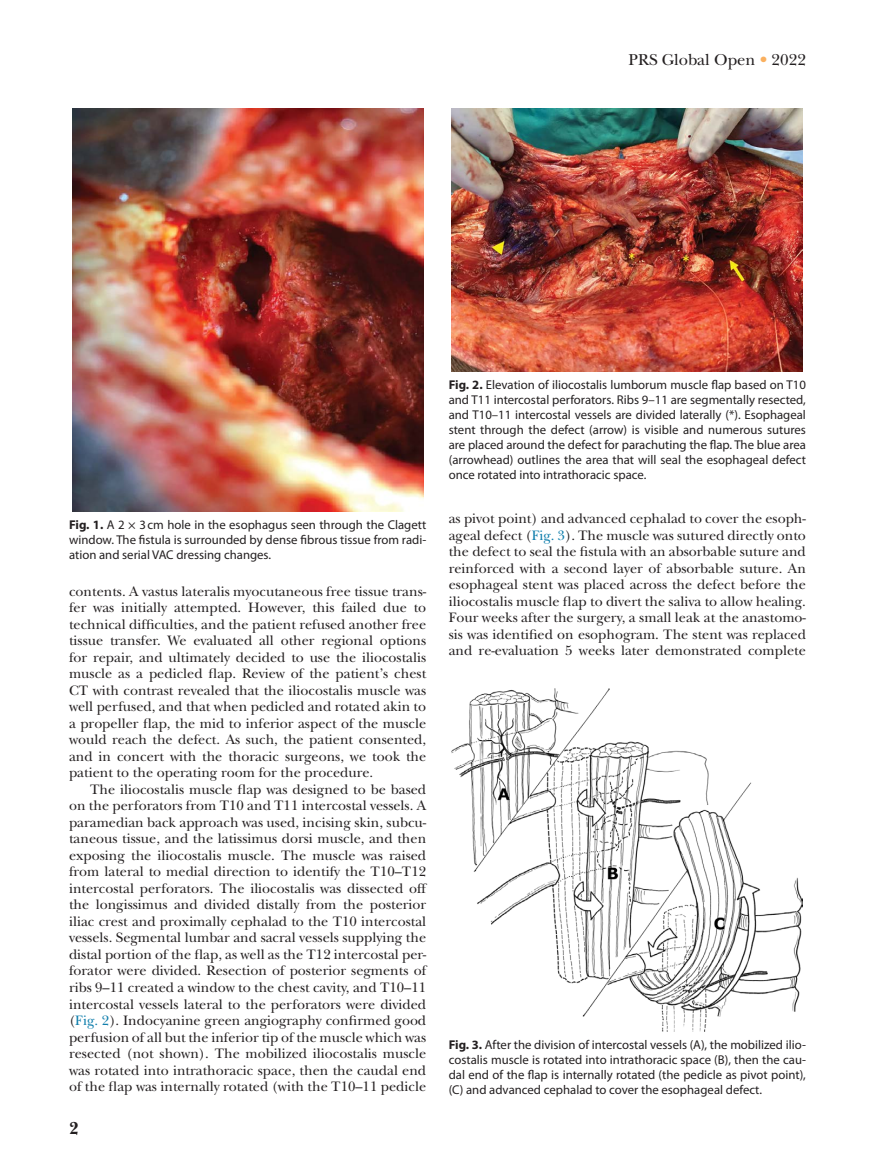
<style>
.page{position:relative;width:878px;height:1175px;background:#fff}
.page>*{position:absolute;margin:0;border:0;box-sizing:border-box;transform-origin:0 0}
.t1{font:700 18px "New Baskerville Std";color:#231f20}
.t2{font:16.5px "New Baskerville Std";color:#231f20}
.t3{font:14.25px/16.5px "New Baskerville Std";color:#231f20;text-align:justify}
.t4{font:12.75px/15px "Myriad Pro";color:#231f20;text-align:justify}
.s1{color:#fab05f}
.s2{font-weight:700}
.s3{color:#0f7eac}
</style>
<div class="page">
<img style="left:452px;top:108px;width:350px;height:263px">
<img style="left:452px;top:689px;width:351px;height:342px">
<img style="left:72px;top:108px;width:351px;height:403px">
<p class="t2" style="left:628px;top:50px;width:179px">PRS Global Open <span class="s1">•</span> 2022</p>
<p class="t4" style="left:69px;top:517px;width:359px"><span class="s2">Fig. 1.</span> A 2 × 3cm hole in the esophagus seen through the Clagett window. The fistula is surrounded by dense fibrous tissue from radi&shy;ation and serial VAC dressing changes.</p>
<p class="t3" style="left:69px;top:583px;width:359px">contents. A vastus lateralis myocutaneous free tissue trans&shy;fer was initially attempted. However, this failed due to technical difficulties, and the patient refused another free tissue transfer. We evaluated all other regional options for repair, and ultimately decided to use the iliocostalis muscle as a pedicled flap. Review of the patient’s chest CT with contrast revealed that the iliocostalis muscle was well perfused, and that when pedicled and rotated akin to a propeller flap, the mid to inferior aspect of the muscle would reach the defect. As such, the patient consented, and in concert with the thoracic surgeons, we took the patient to the operating room for the procedure.</p>
<p class="t3" style="left:69px;top:781px;width:359px;text-indent:21px">The iliocostalis muscle flap was designed to be based on the perforators from T10 and T11 intercostal vessels. A paramedian back approach was used, incising skin, subcu&shy;taneous tissue, and the latissimus dorsi muscle, and then exposing the iliocostalis muscle. The muscle was raised from lateral to medial direction to identify the T10–T12 intercostal perforators. The iliocostalis was dissected off the longissimus and divided distally from the posterior iliac crest and proximally cephalad to the T10 intercostal vessels. Segmental lumbar and sacral vessels supplying the distal portion of the flap, as well as the T12 intercostal per&shy;forator were divided. Resection of posterior segments of ribs 9–11 created a window to the chest cavity, and T10–11 intercostal vessels lateral to the perforators were divided (<span class="s3">Fig. 2</span>). Indocyanine green angiography confirmed good perfusion of all but the inferior tip of the muscle which was resected (not shown). The mobilized iliocostalis muscle was rotated into intrathoracic space, then the caudal end of the flap was internally rotated (with the T10–11 pedicle</p>
<p class="t1" style="left:69px;top:1118px;width:11px">2</p>
<p class="t4" style="left:448px;top:377px;width:359px"><span class="s2">Fig. 2.</span> Elevation of iliocostalis lumborum muscle flap based on T10 and T11 intercostal perforators. Ribs 9–11 are segmentally resected, and T10–11 intercostal vessels are divided laterally (*). Esophageal stent through the defect (arrow) is visible and numerous sutures are placed around the defect for parachuting the flap. The blue area (arrowhead) outlines the area that will seal the esophageal defect once rotated into intrathoracic space.</p>
<p class="t3" style="left:449px;top:510px;width:359px">as pivot point) and advanced cephalad to cover the esoph&shy;ageal defect (<span class="s3">Fig. 3</span>). The muscle was sutured directly onto the defect to seal the fistula with an absorbable suture and reinforced with a second layer of absorbable suture. An esophageal stent was placed across the defect before the iliocostalis muscle flap to divert the saliva to allow healing.<br>Four weeks after the surgery, a small leak at the anastomo&shy;sis was identified on esophogram. The stent was replaced and re-evaluation 5 weeks later demonstrated complete</p>
<p class="t4" style="left:448px;top:1037px;width:359px"><span class="s2">Fig. 3.</span> After the division of intercostal vessels (A), the mobilized ilio&shy;costalis muscle is rotated into intrathoracic space (B), then the cau&shy;dal end of the flap is internally rotated (the pedicle as pivot point), (C) and advanced cephalad to cover the esophageal defect.</p>
</div>
